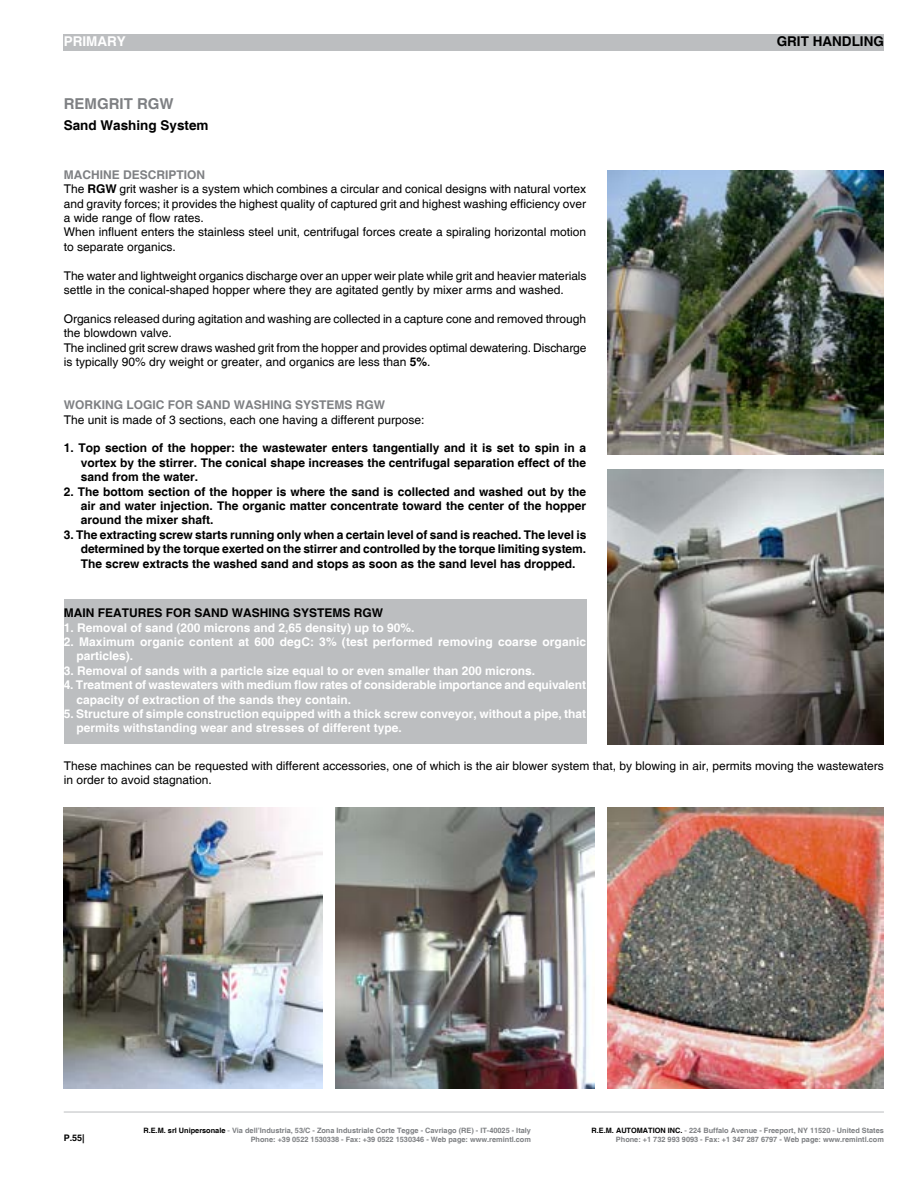
<style>
.page{position:relative;width:918px;height:1188px;background:#fff}
.page>*{position:absolute;margin:0;border:0;box-sizing:border-box;transform-origin:0 0}
.t1{font:700 15px "Helvetica";color:#7e8083}
.t2{font:700 13.5px "Helvetica";color:#000}
.t3{font:700 13.5px "Helvetica";color:#fff}
.t4{font:12px/14.4px "Helvetica";color:#000}
.t5{font:700 12px/14.4px "Helvetica";color:#000;text-align:justify}
.t6{font:700 12px/14.4px "Helvetica";color:#fff}
.t7{font:700 12px "Helvetica";color:#7e8083}
.t8{font:700 9px "Helvetica";color:#000}
.t9{font:700 7.35px/8.9px "Helvetica";color:#7e8083;text-align:right}
.s1{font-weight:700;color:#7e8083}
.s2{font-weight:700}
.s3{color:#000}
.s4{color:#939598}
</style>
<div class="page">
<div style="left:64px;top:34px;width:820px;height:17px;background:#bcbec0"></div>
<hr style="left:64px;top:1112px;width:820px;height:1px;background:#bcbec0">
<div style="left:64px;top:600px;width:522px;height:144px;background:#bcbec0"></div>
<img style="left:608px;top:170px;width:276px;height:284px">
<img style="left:608px;top:470px;width:276px;height:275px">
<img style="left:608px;top:808px;width:276px;height:280px">
<img style="left:335px;top:808px;width:260px;height:280px">
<img style="left:64px;top:808px;width:258px;height:280px">
<p class="t3" style="left:64px;top:33px;width:64px">PRIMARY</p>
<p class="t1" style="left:64px;top:94px;width:111px">REMGRIT RGW</p>
<p class="t2" style="left:64px;top:117px;width:146px">Sand Washing System</p>
<p class="t4" style="left:64px;top:168px;width:524px"><span class="s1">MACHINE DESCRIPTION<br></span>The <span class="s2">RGW</span> grit washer is a system which combines a circular and conical designs with natural vortex and gravity forces; it provides the highest quality of captured grit and highest washing efficiency over a wide range of flow rates.<br>When influent enters the stainless steel unit, centrifugal forces create a spiraling horizontal motion to separate organics.</p>
<p class="t4" style="left:64px;top:269px;width:524px">The water and lightweight organics discharge over an upper weir plate while grit and heavier materials settle in the conical-shaped hopper where they are agitated gently by mixer arms and washed.</p>
<p class="t4" style="left:64px;top:312px;width:524px">Organics released during agitation and washing are collected in a capture cone and removed through the blowdown valve.<br>The inclined grit screw draws washed grit from the hopper and provides optimal dewatering. Discharge is typically 90% dry weight or greater, and organics are less than <span class="s2">5%</span>.</p>
<p class="t7" style="left:64px;top:398px;width:323px">WORKING LOGIC FOR SAND WASHING SYSTEMS RGW</p>
<p class="t4" style="left:64px;top:413px;width:362px">The unit is made of 3 sections, each one having a different purpose:</p>
<p class="t5" style="left:81px;top:442px;width:507px;text-indent:-17px">1. Top section of the hopper: the wastewater enters tangentially and it is set to spin in a vortex by the stirrer. The conical shape increases the centrifugal separation effect of the sand from the water.</p>
<p class="t5" style="left:81px;top:485px;width:507px;text-indent:-17px">2. The bottom section of the hopper is where the sand is collected and washed out by the air and water injection. The organic matter concentrate toward the center of the hopper around the mixer shaft.</p>
<p class="t5" style="left:81px;top:528px;width:507px;text-indent:-17px">3. The extracting screw starts running only when a certain level of sand is reached. The level is determined by the torque exerted on the stirrer and controlled by the torque limiting system.<br>The screw extracts the washed sand and stops as soon as the sand level has dropped.</p>
<p class="t5" style="left:64px;top:606px;width:321px">MAIN FEATURES FOR SAND WASHING SYSTEMS RGW</p>
<p class="t6" style="left:64px;top:621px;width:352px">1. Removal of sand (200 microns and 2,65 density) up to 90%.</p>
<p class="t6" style="left:76px;top:635px;width:511px;text-indent:-13px">2. Maximum organic content at 600 degC: 3% (test performed removing coarse organic particles).</p>
<p class="t6" style="left:64px;top:664px;width:473px">3. Removal of sands with a particle size equal to or even smaller than 200 microns.</p>
<p class="t6" style="left:76px;top:678px;width:511px;text-indent:-13px">4. Treatment of wastewaters with medium flow rates of considerable importance and equivalent capacity of extraction of the sands they contain.</p>
<p class="t6" style="left:76px;top:707px;width:511px;text-indent:-13px">5. Structure of simple construction equipped with a thick screw conveyor, without a pipe, that permits withstanding wear and stresses of different type.</p>
<p class="t2" style="left:777px;top:33px;width:109px">GRIT HANDLING</p>
<p class="t4" style="left:64px;top:759px;width:822px">These machines can be requested with different accessories, one of which is the air blower system that, by blowing in air, permits moving the wastewaters in order to avoid stagnation.</p>
<p class="t8" style="left:64px;top:1133px;width:23px">P.55|</p>
<p class="t9" style="left:143px;top:1126px;width:389px"><span class="s3">R.E.M. srl Unipersonale</span> <span class="s4">-</span> Via dell’Industria, 53/C - Zona Industriale Corte Tegge - Cavriago (RE) - IT-40025 - Italy<br>Phone: +39 0522 1530338 - Fax: +39 0522 1530346 - Web page: www.remintl.com</p>
<p class="t9" style="left:592px;top:1126px;width:294px"><span class="s3">R.E.M. AUTOMATION INC.</span> <span class="s4">-</span> 224 Buffalo Avenue - Freeport, NY 11520 - United States<br>Phone: +1 732 993 9093 - Fax: +1 347 287 6797 - Web page: www.remintl.com</p>
</div>
